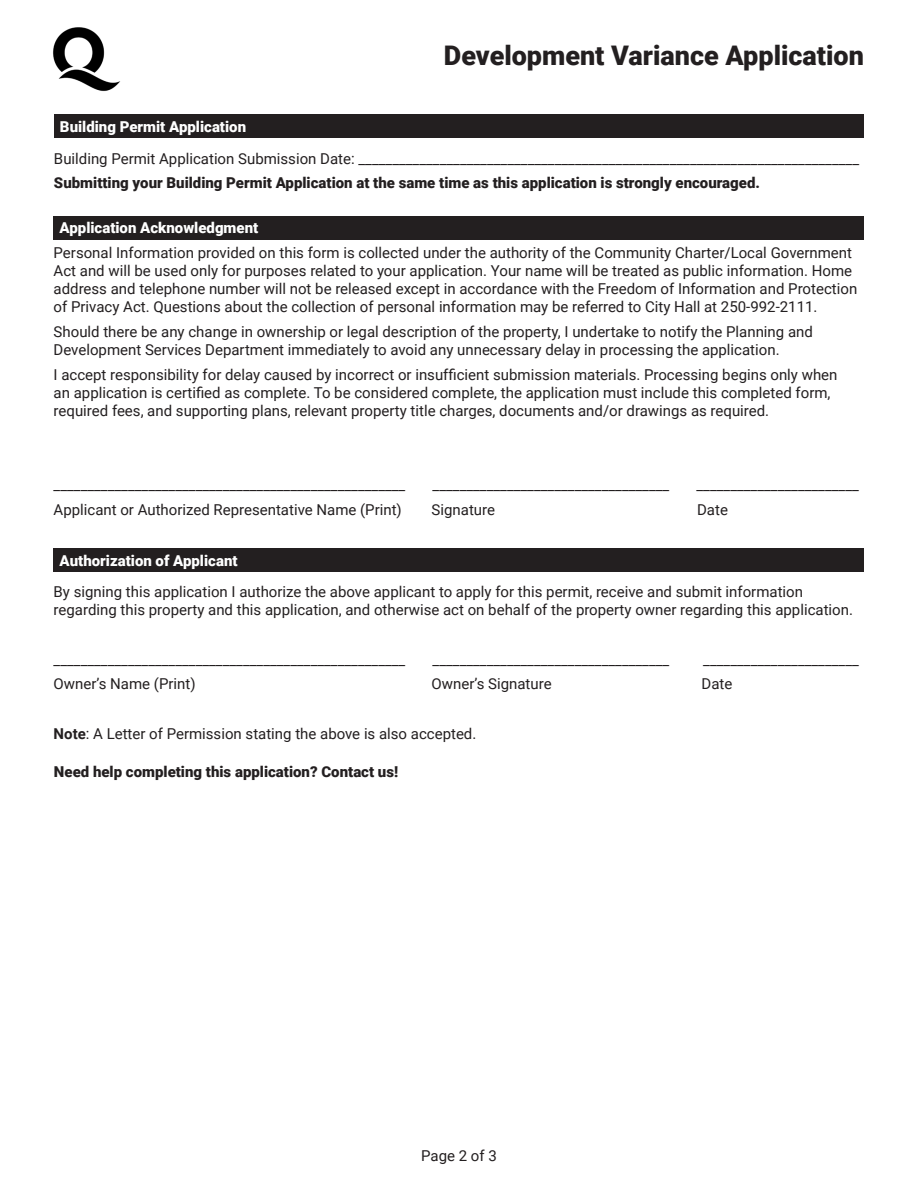
<style>
.page{position:relative;width:918px;height:1188px;background:#fff}
.page>*{position:absolute;margin:0;border:0;box-sizing:border-box;transform-origin:0 0}
.t1{font:900 27px "Roboto";color:#231f20}
.Body{font:15px/18px "Roboto";color:#231f20}
.Body_-_Bolded{font:900 15px "Roboto";color:#231f20}
.Table_Heading{font:900 15px "Roboto";color:#fff}
.s1{font-weight:700}
</style>
<div class="page">
<img style="left:53px;top:27px;width:68px;height:64px">
<div style="left:54px;top:216px;width:810px;height:23px;background:#231f20"></div>
<div style="left:54px;top:548px;width:810px;height:24px;background:#231f20"></div>
<div style="left:54px;top:115px;width:810px;height:23px;background:#231f20"></div>
<p class="t1" style="left:444px;top:36px;width:422px">Development Variance Application</p>
<p class="Table_Heading" style="left:60px;top:116px;width:188px">Building Permit Application</p>
<p class="Body" style="left:54px;top:149px;width:807px">Building Permit Application Submission Date: __________________________________________________________________________</p>
<p class="Body_-_Bolded" style="left:54px;top:172px;width:708px">Submitting your Building Permit Application at the same time as this application is strongly encouraged.</p>
<p class="Table_Heading" style="left:60px;top:217px;width:200px">Application Acknowledgment</p>
<p class="Body" style="left:54px;top:243px;width:805px">Personal Information provided on this form is collected under the authority of the Community Charter/Local Government Act and will be used only for purposes related to your application. Your name will be treated as public information. Home address and telephone number will not be released except in accordance with the Freedom of Information and Protection of Privacy Act. Questions about the collection of personal information may be referred to City Hall at 250-992-2111.</p>
<p class="Body" style="left:54px;top:322px;width:761px">Should there be any change in ownership or legal description of the property, I undertake to notify the Planning and<br>Development Services Department immediately to avoid any unnecessary delay in processing the application.</p>
<p class="Body" style="left:54px;top:365px;width:785px">I accept responsibility for delay caused by incorrect or insufficient submission materials. Processing begins only when an application is certified as complete. To be considered complete, the application must include this completed form, required fees, and supporting plans, relevant property title charges, documents and/or drawings as required.</p>
<p class="Body" style="left:54px;top:475px;width:353px">____________________________________________________</p>
<p class="Body" style="left:433px;top:475px;width:238px">___________________________________</p>
<p class="Body" style="left:697px;top:475px;width:164px">________________________</p>
<p class="Body" style="left:54px;top:500px;width:350px">Applicant or Authorized Representative Name (Print)</p>
<p class="Body" style="left:432px;top:500px;width:65px">Signature</p>
<p class="Body" style="left:697px;top:500px;width:32px">Date</p>
<p class="Table_Heading" style="left:60px;top:550px;width:179px">Authorization of Applicant</p>
<p class="Body" style="left:54px;top:582px;width:801px">By signing this application I authorize the above applicant to apply for this permit, receive and submit information regarding this property and this application, and otherwise act on behalf of the property owner regarding this application.</p>
<p class="Body" style="left:54px;top:650px;width:353px">____________________________________________________</p>
<p class="Body" style="left:433px;top:650px;width:238px">___________________________________</p>
<p class="Body" style="left:703px;top:650px;width:157px">_______________________</p>
<p class="Body" style="left:54px;top:674px;width:144px">Owner’s Name (Print)</p>
<p class="Body" style="left:432px;top:674px;width:122px">Owner’s Signature</p>
<p class="Body" style="left:702px;top:674px;width:32px">Date</p>
<p class="Body" style="left:54px;top:724px;width:424px"><span class="s1">Note</span>: A Letter of Permission stating the above is also accepted.</p>
<p class="Body_-_Bolded" style="left:54px;top:761px;width:346px">Need help completing this application? Contact us!</p>
<p class="Body" style="left:421px;top:1146px;width:77px">Page 2 of 3</p>
</div>
